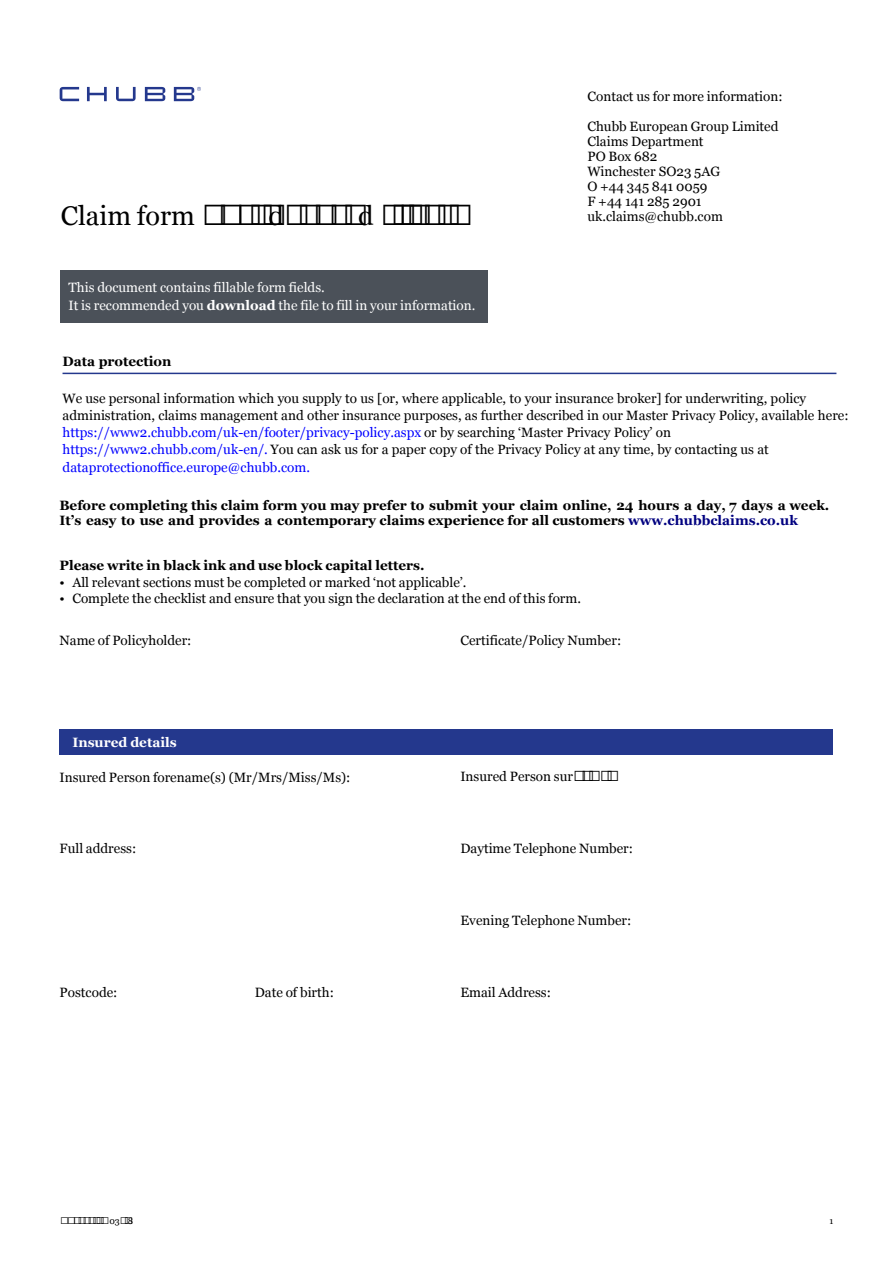
<style>
.page{position:relative;width:893px;height:1263px;background:#fff}
.page>*{position:absolute;margin:0;border:0;box-sizing:border-box;transform-origin:0 0}
.t1{font:27px "Georgia";color:#000}
.t2{font:13.5px/15px "Georgia";color:#000}
.t3{font:700 13.5px/15.3px "Georgia";color:#000}
.t4{font:13.5px/18px "Georgia";color:#fff}
.t5{font:700 13.5px "Georgia";color:#fff}
.t6{font:700 13.5px "Georgia";color:#000}
.t7{font:9px "Georgia";color:#000}
.s1{font-weight:700}
.s2{color:#00f}
.s3{color:#000080}
</style>
<div class="page">
<svg style="left:60px;top:87px;width:141px;height:14px"></svg>
<div style="left:60px;top:729px;width:773px;height:25px;background:#24388d"></div>
<div style="left:61px;top:271px;width:427px;height:52px;background:#4b5159"></div>
<hr style="left:63px;top:373px;width:773px;height:1px;background:#24388d">
<h1 class="t1" style="left:61px;top:199px;width:399px">Claim form -Accidentand Illness</h1>
<p class="t4" style="left:69px;top:279px;width:408px">This document contains fillable form fields.<br>It is recommended you <span class="s1">download</span> the file to fill in your information.</p>
<p class="t6" style="left:62px;top:354px;width:110px">Data protection</p>
<p class="t2" style="left:587px;top:89px;width:197px">Contact us for more information:</p>
<p class="t2" style="left:587px;top:119px;width:193px">Chubb European Group Limited<br>Claims Department<br>PO Box 682<br>Winchester SO23 5AG<br>O +44 345 841 0059<br>F +44 141 285 2901 uk.claims@chubb.com</p>
<p class="t2" style="left:63px;top:389px;width:787px;line-height:17.2px">We use personal information which you supply to us [or, where applicable, to your insurance broker] for underwriting, policy administration, claims management and other insurance purposes, as further described in our Master Privacy Policy, available here: <span class="s2">https://www2.chubb.com/uk-en/footer/privacy-policy.aspx</span> or by searching ‘Master Privacy Policy’ on <span class="s2">https://www2.chubb.com/uk-en/.</span> You can ask us for a paper copy of the Privacy Policy at any time, by contacting us at <span class="s2">dataprotectionoffice.europe@chubb.com.</span></p>
<p class="t3" style="left:59px;top:497px;width:771px">Before completing this claim form you may prefer to submit your claim online, 24 hours a day, 7 days a week.<br>It’s easy to use and provides a contemporary claims experience for all customers <span class="s3">www.chubbclaims.co.uk</span></p>
<p class="t3" style="left:60px;top:558px;width:366px">Please write in black ink and use block capital letters.</p>
<p class="t2" style="left:60px;top:575px;width:408px">• All relevant sections must be completed or marked ‘not applicable’.</p>
<p class="t2" style="left:60px;top:591px;width:523px">• Complete the checklist and ensure that you sign the declaration at the end of this form.</p>
<p class="t2" style="left:60px;top:633px;width:133px">Name of Policyholder:</p>
<p class="t2" style="left:460px;top:633px;width:162px">Certificate/Policy Number:</p>
<p class="t5" style="left:72px;top:733px;width:106px">Insured details</p>
<p class="t2" style="left:60px;top:770px;width:292px">Insured Person forename(s) (Mr/Mrs/Miss/Ms):</p>
<p class="t2" style="left:460px;top:769px;width:159px">Insured Person surname:</p>
<p class="t2" style="left:60px;top:841px;width:78px">Full address:</p>
<p class="t2" style="left:460px;top:841px;width:174px">Daytime Telephone Number:</p>
<p class="t2" style="left:460px;top:913px;width:172px">Evening Telephone Number:</p>
<p class="t2" style="left:60px;top:985px;width:59px">Postcode:</p>
<p class="t2" style="left:460px;top:985px;width:92px">Email Address:</p>
<p class="t2" style="left:255px;top:985px;width:81px">Date of birth:</p>
<p class="t7" style="left:60px;top:1215px;width:75px">UK7247-JD 03/18</p>
<p class="t7" style="left:830px;top:1215px;width:5px">1</p>
</div>
